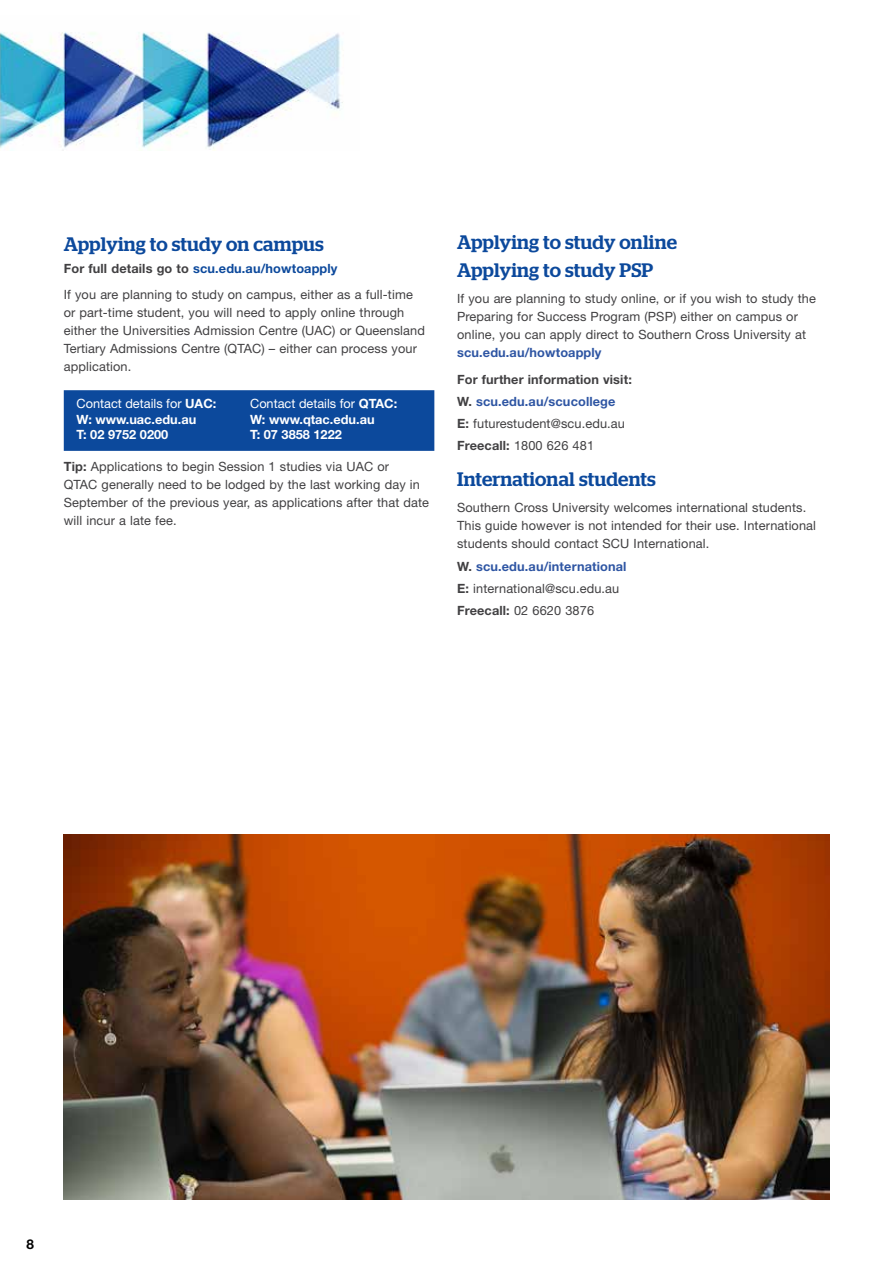
<style>
.page{position:relative;width:893px;height:1263px;background:#fff}
.page>*{position:absolute;margin:0;border:0;box-sizing:border-box;transform-origin:0 0}
.t1{font:500 19.5px/27px "Stag";letter-spacing:.005em;color:#0c499c}
.t2{font:700 13.5px "Helvetica Neue LT Std";color:#000}
.t3{font:12.75px/18px "Helvetica Neue LT Std";letter-spacing:.01em;color:#414042}
.t4{font:700 12.75px/15.8px "Helvetica Neue LT Std";color:#fff}
.t5{font:700 12.75px/22.2px "Helvetica Neue LT Std";letter-spacing:.01em;color:#414042}
.t6{font:700 12.75px "Helvetica Neue LT Std";letter-spacing:.01em;color:#2e55a3}
.s1{font-weight:700}
.s2{font-weight:700;color:#0c499c}
.s3{font-weight:400}
.s4{color:#2e55a3}
.s5{font-weight:700;color:#2e55a3}
</style>
<div class="page">
<div style="left:64px;top:390px;width:370px;height:61px;background:#0c499c"></div>
<img style="left:0;top:32px;width:343px;height:119px">
<img style="left:64px;top:834px;width:765px;height:365px">
<h1 class="t1" style="left:64px;top:230px;width:262px">Applying to study on campus</h1>
<p class="t3" style="left:64px;top:255px;width:351px;line-height:26.5px"><span class="s1">For full details go to</span> <span class="s2">scu.edu.au/howtoapply<br></span>If you are planning to study on campus, either as a full-time</p>
<p class="t3" style="left:64px;top:304px;width:363px">or part-time student, you will need to apply online through either the Universities Admission Centre (UAC) or Queensland Tertiary Admissions Centre (QTAC) – either can process your application.</p>
<p class="t4" style="left:77px;top:395px;width:141px"><span class="s3">Contact details for</span> UAC:<br>W: www.uac.edu.au<br>T: 02 9752 0200</p>
<p class="t4" style="left:250px;top:395px;width:149px"><span class="s3">Contact details for</span> QTAC:<br>W: www.qtac.edu.au<br>T: 07 3858 1222</p>
<p class="t3" style="left:64px;top:458px;width:367px"><span class="s1">Tip:</span> Applications to begin Session 1 studies via UAC or<br>QTAC generally need to be lodged by the last working day in September of the previous year, as applications after that date will incur a late fee.</p>
<h1 class="t1" style="left:457px;top:229px;width:221px">Applying to study online<br>Applying to study PSP</h1>
<p class="t3" style="left:457px;top:289px;width:360px">If you are planning to study online, or if you wish to study the<br>Preparing for Success Program (PSP) either on campus or online, you can apply direct to Southern Cross University at</p>
<p class="t6" style="left:457px;top:345px;width:146px">scu.edu.au/howtoapply</p>
<p class="t5" style="left:457px;top:368px;width:176px">For further information visit:<br>W. <span class="s4">scu.edu.au/scucollege<br></span>E: <span class="s3">futurestudent@scu.edu.au<br></span>Freecall: <span class="s3">1800 626 481</span></p>
<h1 class="t1" style="left:457px;top:465px;width:200px">International students</h1>
<p class="t3" style="left:457px;top:499px;width:360px">Southern Cross University welcomes international students.<br>This guide however is not intended for their use. International students should contact SCU International.</p>
<p class="t3" style="left:457px;top:555px;width:171px;line-height:22.2px"><span class="s1">W.</span> <span class="s5">scu.edu.au/international<br></span><span class="s1">E:</span> international@scu.edu.au<br><span class="s1">Freecall:</span> 02 6620 3876</p>
<p class="t2" style="left:27px;top:1236px;width:9px">8</p>
</div>
